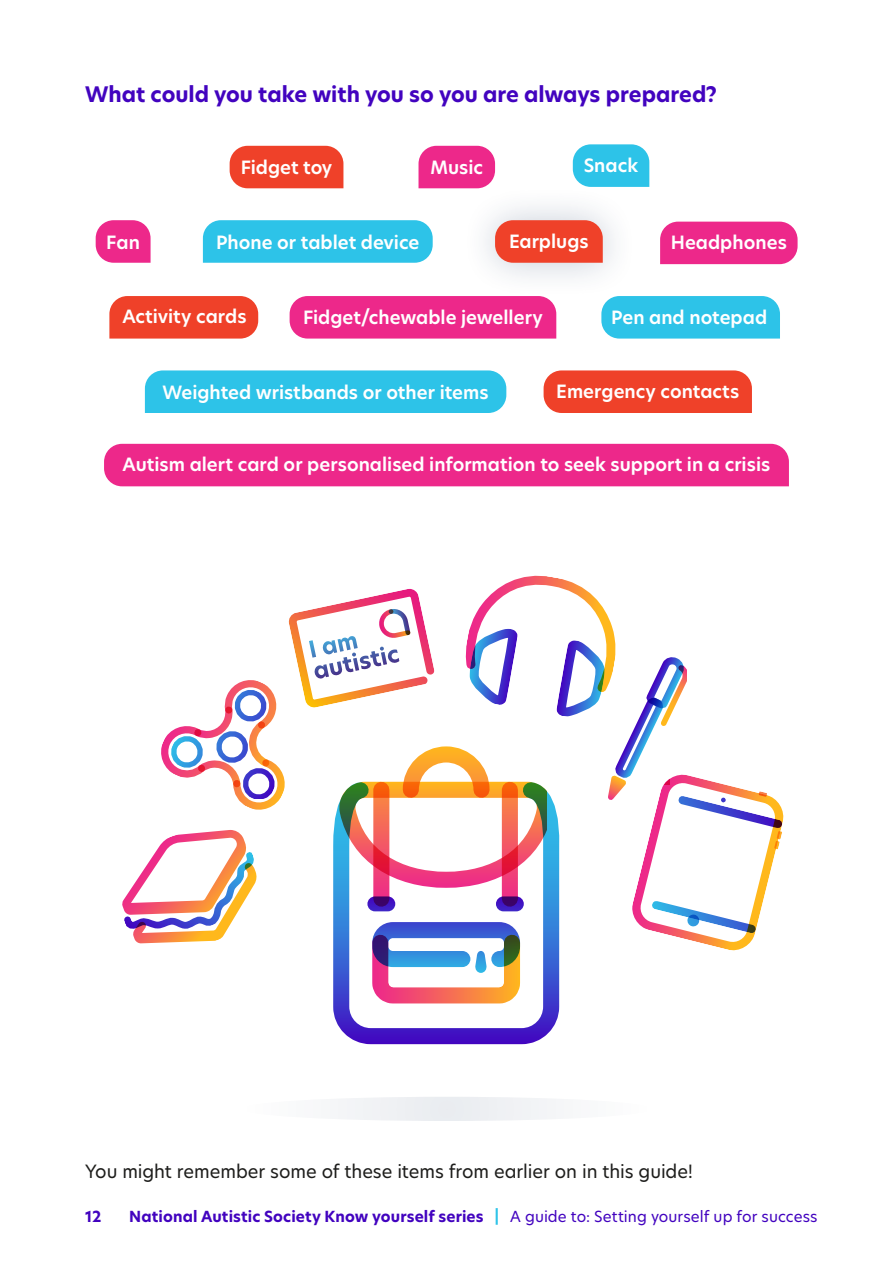
<style>
.page{position:relative;width:893px;height:1263px;background:#fff}
.page>*{position:absolute;margin:0;border:0;box-sizing:border-box;transform-origin:0 0}
.t1{font:700 21px "New Hero";color:#4203bf}
.t2{font:600 18px "New Hero";color:#fff}
.t3{font:18px "New Hero";letter-spacing:-.005em;color:#1d1d1b}
.t4{font:700 15px "New Hero";letter-spacing:.01em;color:#4203bf}
.s1{color:#2dc3e8}
.s2{font-weight:400}
</style>
<div class="page">
<div style="left:239px;top:1097px;width:415px;height:24px;background:#f2f4f6;border-radius:50%"></div>
<div style="left:230px;top:146px;width:113px;height:42px;background:#ef4129"></div>
<div style="left:290px;top:296px;width:266px;height:43px;background:#ed288a"></div>
<div style="left:461px;top:185px;width:176px;height:113px;background:#213a64;opacity:.25"></div>
<svg style="left:495px;top:220px;width:108px;height:43px;background:#ee4b34"></svg>
<svg style="left:96px;top:220px;width:55px;height:43px;background:#ef4499"></svg>
<div style="left:660px;top:222px;width:138px;height:42px;background:#ed288a"></div>
<svg style="left:109px;top:296px;width:149px;height:43px;background:#ef4932"></svg>
<svg style="left:418px;top:146px;width:77px;height:42px;background:#ee3691"></svg>
<svg style="left:573px;top:144px;width:76px;height:43px;background:#3cc7e9"></svg>
<div style="left:203px;top:220px;width:230px;height:43px;background:#2dc3e8"></div>
<div style="left:544px;top:370px;width:208px;height:43px;background:#ef4129"></div>
<svg style="left:601px;top:296px;width:179px;height:43px;background:#35c5e8"></svg>
<div style="left:145px;top:370px;width:361px;height:43px;background:#2dc3e8"></div>
<div style="left:104px;top:444px;width:685px;height:42px;background:#ed288a"></div>
<div style="left:106px;top:234px;width:34px;height:15px;background:#ed288a"></div>
<div style="left:556px;top:383px;width:183px;height:15px;background:#ef4129"></div>
<svg style="left:333px;top:1003px;width:226px;height:41px"></svg>
<svg style="left:122px;top:575px;width:662px;height:428px"></svg>
<p class="t1" style="left:85px;top:80px;width:634px">What could you take with you so you are always prepared?</p>
<p class="t2" style="left:106px;top:230px;width:35px">Fan</p>
<p class="t2" style="left:241px;top:155px;width:93px">Fidget toy</p>
<p class="t2" style="left:430px;top:155px;width:54px">Music</p>
<p class="t2" style="left:216px;top:230px;width:205px">Phone or tablet device</p>
<p class="t2" style="left:584px;top:153px;width:56px">Snack</p>
<p class="t2" style="left:509px;top:229px;width:81px">Earplugs</p>
<p class="t2" style="left:671px;top:230px;width:118px">Headphones</p>
<p class="t2" style="left:122px;top:304px;width:126px">Activity cards</p>
<p class="t2" style="left:303px;top:305px;width:241px">Fidget/chewable jewellery</p>
<p class="t2" style="left:611px;top:306px;width:158px">Pen and notepad</p>
<p class="t2" style="left:162px;top:380px;width:328px">Weighted wristbands or other items</p>
<p class="t2" style="left:556px;top:379px;width:184px">Emergency contacts</p>
<p class="t2" style="left:123px;top:452px;width:649px">Autism alert card or personalised information to seek support in a crisis</p>
<p class="t3" style="left:85px;top:1159px;width:609px">You might remember some of these items from earlier on in this guide!</p>
<p class="t4" style="left:85px;top:1206px;width:18px">12</p>
<p class="t4" style="left:129px;top:1207px;width:690px">National Autistic Society Know yourself series <span class="s1">|</span> <span class="s2">A guide to: Setting yourself up for success</span></p>
</div>
